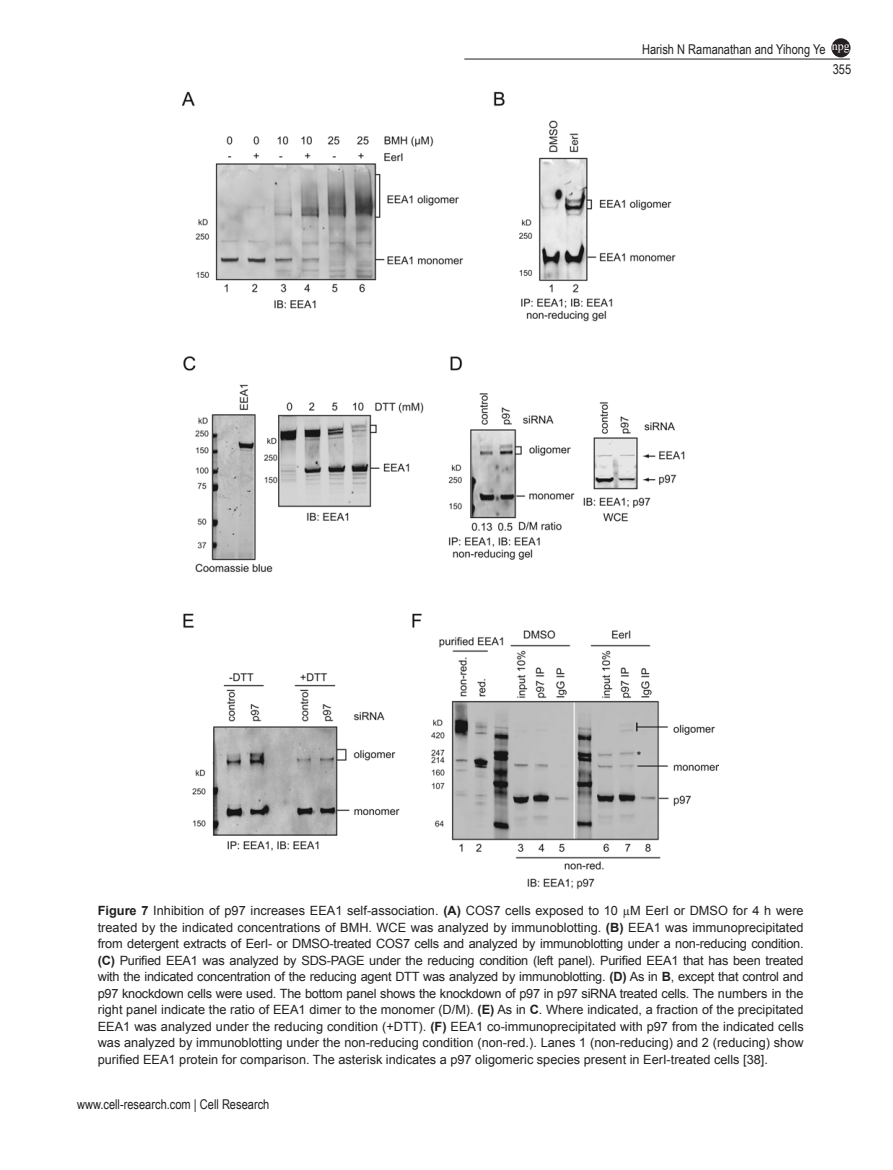
<style>
.page{position:relative;width:893px;height:1170px;background:#fff}
.page>*{position:absolute;margin:0;border:0;box-sizing:border-box;transform-origin:0 0}
.t1{font:13.5px "Arial Narrow";color:#231f20}
.t2{font:12.75px/16.5px "Arial";color:#231f20;text-align:justify}
.t3{font:12px "Times New Roman";color:#fff}
.s1{font-weight:700}
.s2{font-family:"Times New Roman"}
</style>
<div class="page">
<hr style="left:464px;top:59px;width:386px;height:1px;background:#231f20">
<div style="left:832px;top:39px;width:18px;height:18px;background:#231f20;border-radius:50%"></div>
<div style="left:831px;top:38px;width:19px;height:19px;border:2px solid #231f20;border-radius:50%"></div>
<img style="left:183px;top:91px;width:536px;height:798px">
<p class="t3" style="left:832px;top:38px;width:19px">npg</p>
<p class="t1" style="left:642px;top:40px;width:185px">Harish N Ramanathan and Yihong Ye</p>
<p class="t1" style="left:833px;top:59px;width:20px">355</p>
<p class="t2" style="left:98px;top:902px;width:707px"><span class="s1">Figure 7</span> Inhibition of p97 increases EEA1 self-association. <span class="s1">(A)</span> COS7 cells exposed to 10 <span class="s2">µ</span>M EerI or DMSO for 4 h were treated by the indicated concentrations of BMH. WCE was analyzed by immunoblotting. <span class="s1">(B)</span> EEA1 was immunoprecipitated from detergent extracts of EerI- or DMSO-treated COS7 cells and analyzed by immunoblotting under a non-reducing condition. <span class="s1">(C)</span> Purified EEA1 was analyzed by SDS-PAGE under the reducing condition (left panel). Purified EEA1 that has been treated with the indicated concentration of the reducing agent DTT was analyzed by immunoblotting. <span class="s1">(D)</span> As in <span class="s1">B</span>, except that control and p97 knockdown cells were used. The bottom panel shows the knockdown of p97 in p97 siRNA treated cells. The numbers in the right panel indicate the ratio of EEA1 dimer to the monomer (D/M). <span class="s1">(E)</span> As in <span class="s1">C</span>. Where indicated, a fraction of the precipitated EEA1 was analyzed under the reducing condition (+DTT). <span class="s1">(F)</span> EEA1 co-immunoprecipitated with p97 from the indicated cells was analyzed by immunoblotting under the non-reducing condition (non-red.). Lanes 1 (non-reducing) and 2 (reducing) show purified EEA1 protein for comparison. The asterisk indicates a p97 oligomeric species present in EerI-treated cells [38].</p>
<p class="t1" style="left:77px;top:1094px;width:194px">www.cell-research.com | Cell Research</p>
</div>
